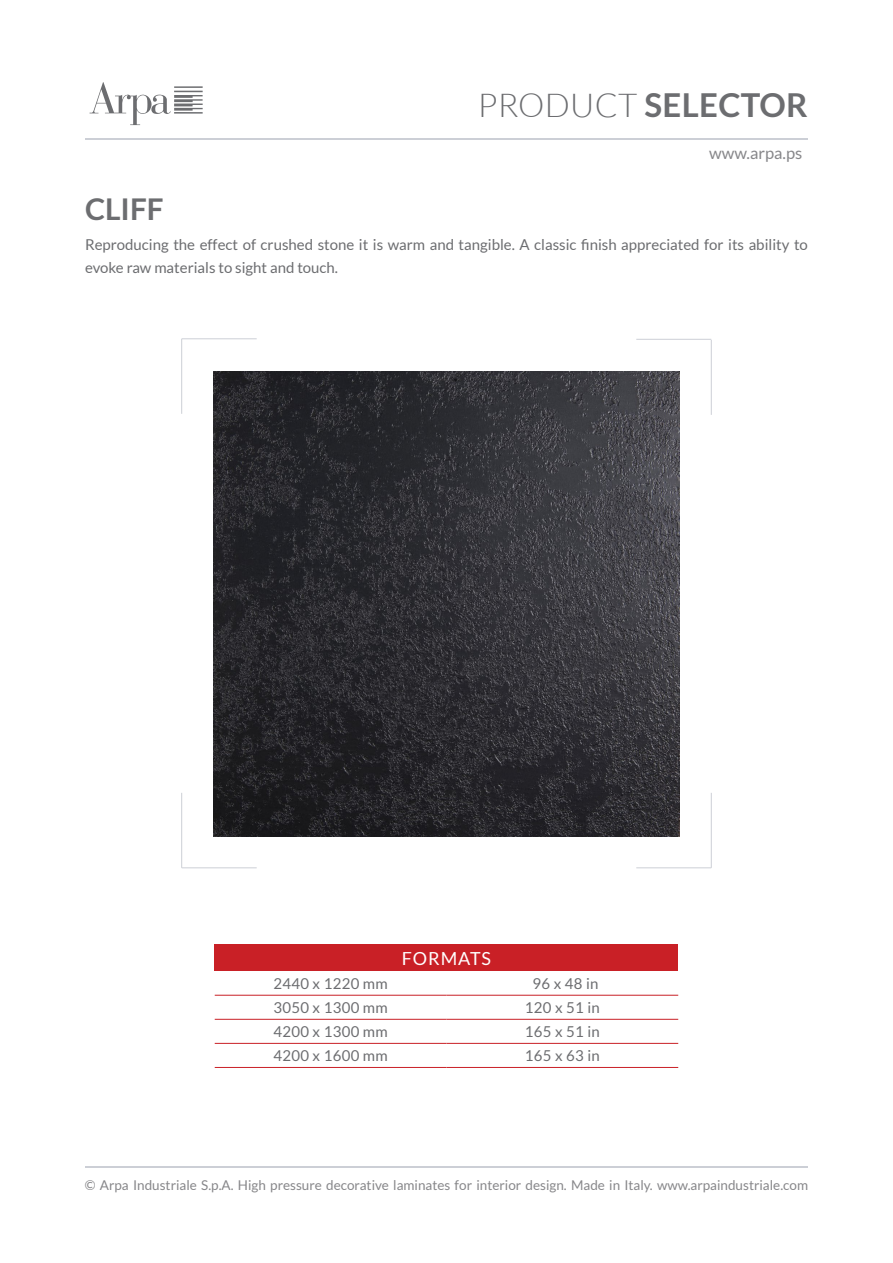
<style>
.page{position:relative;width:893px;height:1263px;background:#fff}
.page>*{position:absolute;margin:0;border:0;box-sizing:border-box;transform-origin:0 0}
.t1{font:700 33px "Lato";letter-spacing:.01em;color:#6c6d70}
.t2{font:700 30px "Lato";color:#6c6d70}
.t3{font:18px "Lato";letter-spacing:.05em;color:#fff}
.t4{font:16.5px "Lato";color:#87878a}
.t5{font:15px/22.5px "Lato";color:#6c6d70}
.t6{font:15px "Lato";letter-spacing:.02em;color:#6c6d70}
.t7{font:13.5px "Lato";color:#87878a}
.s1{font-weight:300}
</style>
<div class="page">
<hr style="left:85px;top:1166px;width:723px;height:1px;background:#cccfd6">
<hr style="left:85px;top:138px;width:723px;height:2px;background:#cccfd6">
<svg style="left:90px;top:82px;width:113px;height:43px"></svg>
<img style="left:214px;top:371px;width:465px;height:465px">
<hr style="left:182px;top:338px;width:75px;height:1px;background:#cccfd6">
<hr style="left:181px;top:339px;width:1px;height:75px;background:#cccfd6">
<hr style="left:636px;top:867px;width:75px;height:1px;background:#cccfd6">
<hr style="left:711px;top:793px;width:1px;height:75px;background:#cccfd6">
<hr style="left:636px;top:339px;width:75px;height:1px;background:#cccfd6">
<hr style="left:711px;top:340px;width:1px;height:75px;background:#cccfd6">
<hr style="left:182px;top:867px;width:75px;height:1px;background:#cccfd6">
<hr style="left:181px;top:793px;width:1px;height:75px;background:#cccfd6">
<div style="left:215px;top:945px;width:463px;height:26px;background:#c92026"></div>
<hr style="left:215px;top:995px;width:231px;height:1px;background:#c92026">
<hr style="left:446px;top:995px;width:232px;height:1px;background:#c92026">
<hr style="left:215px;top:1019px;width:231px;height:1px;background:#c92026">
<hr style="left:446px;top:1019px;width:232px;height:1px;background:#c92026">
<hr style="left:215px;top:1043px;width:231px;height:1px;background:#c92026">
<hr style="left:446px;top:1043px;width:232px;height:1px;background:#c92026">
<hr style="left:215px;top:1067px;width:231px;height:1px;background:#c92026">
<hr style="left:446px;top:1067px;width:232px;height:1px;background:#c92026">
<h1 class="t1" style="left:478px;top:86px;width:332px"><span class="s1">PRODUCT</span> SELECTOR</h1>
<h2 class="t2" style="left:85px;top:192px;width:80px">CLIFF</h2>
<p class="t4" style="left:709px;top:144px;width:95px">www.arpa.ps</p>
<p class="t5" style="left:85px;top:233px;width:724px">Reproducing the effect of crushed stone it is warm and tangible. A classic finish appreciated for its ability to evoke raw materials to sight and touch.</p>
<p class="t3" style="left:402px;top:948px;width:91px">FORMATS</p>
<p class="t6" style="left:273px;top:975px;width:116px">2440 x 1220 mm</p>
<p class="t5" style="left:533px;top:972px;width:67px">96 x 48 in</p>
<p class="t6" style="left:273px;top:999px;width:116px">3050 x 1300 mm</p>
<p class="t5" style="left:525px;top:996px;width:76px">120 x 51 in</p>
<p class="t6" style="left:273px;top:1023px;width:116px">4200 x 1300 mm</p>
<p class="t5" style="left:525px;top:1020px;width:76px">165 x 51 in</p>
<p class="t6" style="left:273px;top:1048px;width:116px">4200 x 1600 mm</p>
<p class="t5" style="left:525px;top:1045px;width:76px">165 x 63 in</p>
<p class="t7" style="left:85px;top:1177px;width:725px">© Arpa Industriale S.p.A. High pressure decorative laminates for interior design. Made in Italy. www.arpaindustriale.com</p>
</div>
